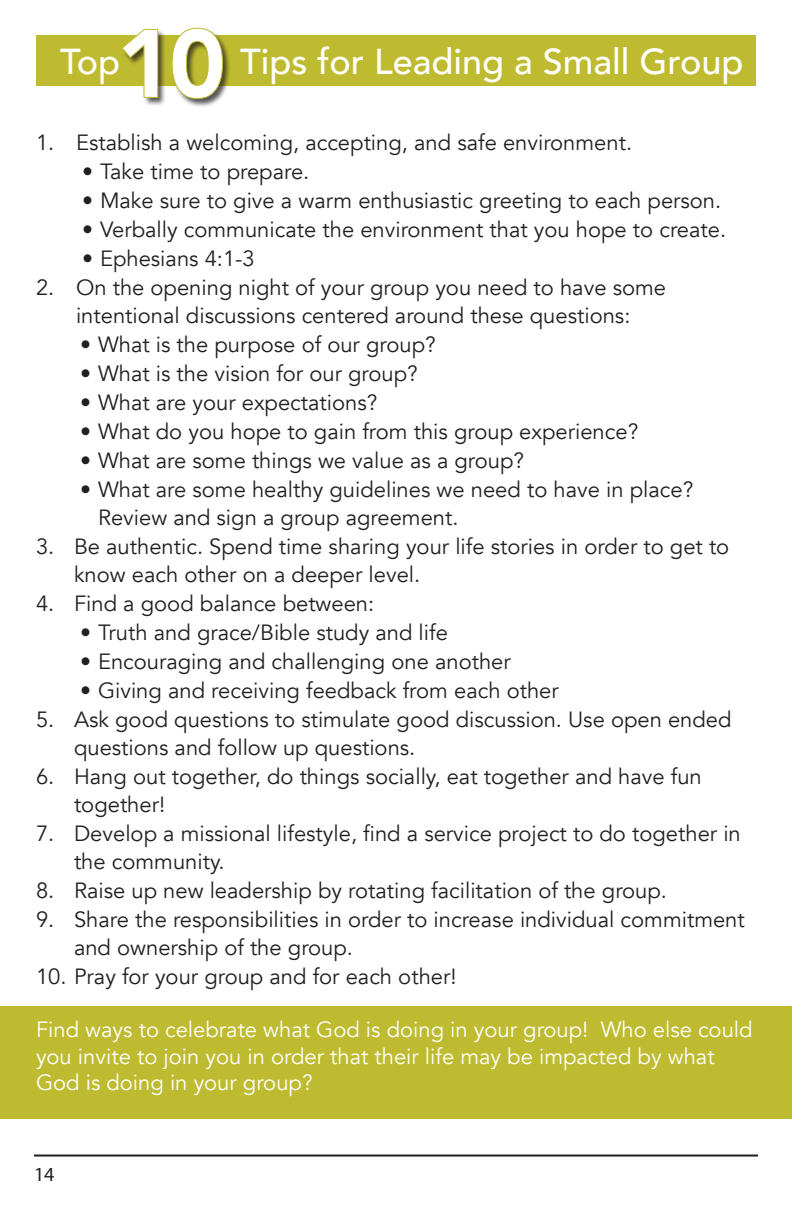
<style>
.page{position:relative;width:792px;height:1224px;background:#fff}
.page>*{position:absolute;margin:0;border:0;box-sizing:border-box;transform-origin:0 0}
.TOC_1_line{font:900 96px "Avenir";color:#fff}
.TOC_1_line-2{font:500 36px "Avenir";color:#fff}
.t1{font:22px/28px "Avenir";color:#231f20}
.Body{font:22px/26.4px "Avenir";color:#fff}
.t2{font:20px "Myriad Pro";color:#231f20}
</style>
<div class="page">
<hr style="left:34px;top:1155px;width:724px;height:2px;background:#231f20">
<div style="left:0;top:1006px;width:792px;height:112px;background:#bfbb30"></div>
<div style="left:36px;top:35px;width:720px;height:51px;background:#bfbb30"></div>
<div style="left:122px;top:28px;width:109px;height:79px;background:#231f20;opacity:.75"></div>
<svg style="left:122px;top:28px;width:37px;height:70px"></svg>
<svg style="left:171px;top:27px;width:53px;height:73px"></svg>
<p class="TOC_1_line" style="left:116px;top:-18px;width:111px">1 0</p>
<p class="t1" style="left:36px;top:128px;width:598px">1. Establish a welcoming, accepting, and safe environment.</p>
<p class="t1" style="left:82px;top:157px;width:229px">• Take time to prepare.</p>
<p class="t1" style="left:82px;top:186px;width:641px">• Make sure to give a warm enthusiastic greeting to each person.</p>
<p class="t1" style="left:82px;top:215px;width:646px">• Verbally communicate the environment that you hope to create.</p>
<p class="t1" style="left:82px;top:244px;width:174px">• Ephesians 4:1-3</p>
<p class="t1" style="left:36px;top:273px;width:632px;text-align:center">2. On the opening night of your group you need to have some intentional discussions centered around these questions:</p>
<p class="t1" style="left:80px;top:330px;width:357px">• What is the purpose of our group?</p>
<p class="t1" style="left:80px;top:359px;width:339px">• What is the vision for our group?</p>
<p class="t1" style="left:80px;top:388px;width:299px">• What are your expectations?</p>
<p class="t1" style="left:80px;top:417px;width:560px">• What do you hope to gain from this group experience?</p>
<p class="t1" style="left:80px;top:446px;width:446px">• What are some things we value as a group?</p>
<p class="t1" style="left:98px;top:475px;width:597px;text-indent:-18px">• What are some healthy guidelines we need to have in place?<br>Review and sign a group agreement.</p>
<p class="t1" style="left:74px;top:532px;width:657px;text-indent:-38px">3. Be authentic. Spend time sharing your life stories in order to get to know each other on a deeper level.</p>
<p class="t1" style="left:36px;top:589px;width:340px">4. Find a good balance between:</p>
<p class="t1" style="left:80px;top:618px;width:369px">• Truth and grace/Bible study and life</p>
<p class="t1" style="left:80px;top:647px;width:432px">• Encouraging and challenging one another</p>
<p class="t1" style="left:80px;top:676px;width:480px">• Giving and receiving feedback from each other</p>
<p class="t1" style="left:74px;top:705px;width:659px;text-indent:-38px">5. Ask good questions to stimulate good discussion. Use open ended questions and follow up questions.</p>
<p class="t1" style="left:74px;top:762px;width:629px;text-indent:-38px">6. Hang out together, do things socially, eat together and have fun together!</p>
<p class="t1" style="left:74px;top:819px;width:668px;text-indent:-38px">7. Develop a missional lifestyle, find a service project to do together in the community.</p>
<p class="t1" style="left:36px;top:876px;width:633px">8. Raise up new leadership by rotating facilitation of the group.</p>
<p class="t1" style="left:74px;top:905px;width:672px;text-indent:-38px">9. Share the responsibilities in order to increase individual commitment and ownership of the group.</p>
<p class="t1" style="left:36px;top:962px;width:422px">10. Pray for your group and for each other!</p>
<p class="Body" style="left:36px;top:1017px;width:718px">Find ways to celebrate what God is doing in your group! Who else could you invite to join you in order that their life may be impacted by what<br>God is doing in your group?</p>
<p class="TOC_1_line-2" style="left:60px;top:31px;width:62px">Top</p>
<p class="TOC_1_line-2" style="left:240px;top:31px;width:505px">Tips for Leading a Small Group</p>
<p class="t2" style="left:34px;top:1162px;width:22px">14</p>
</div>
